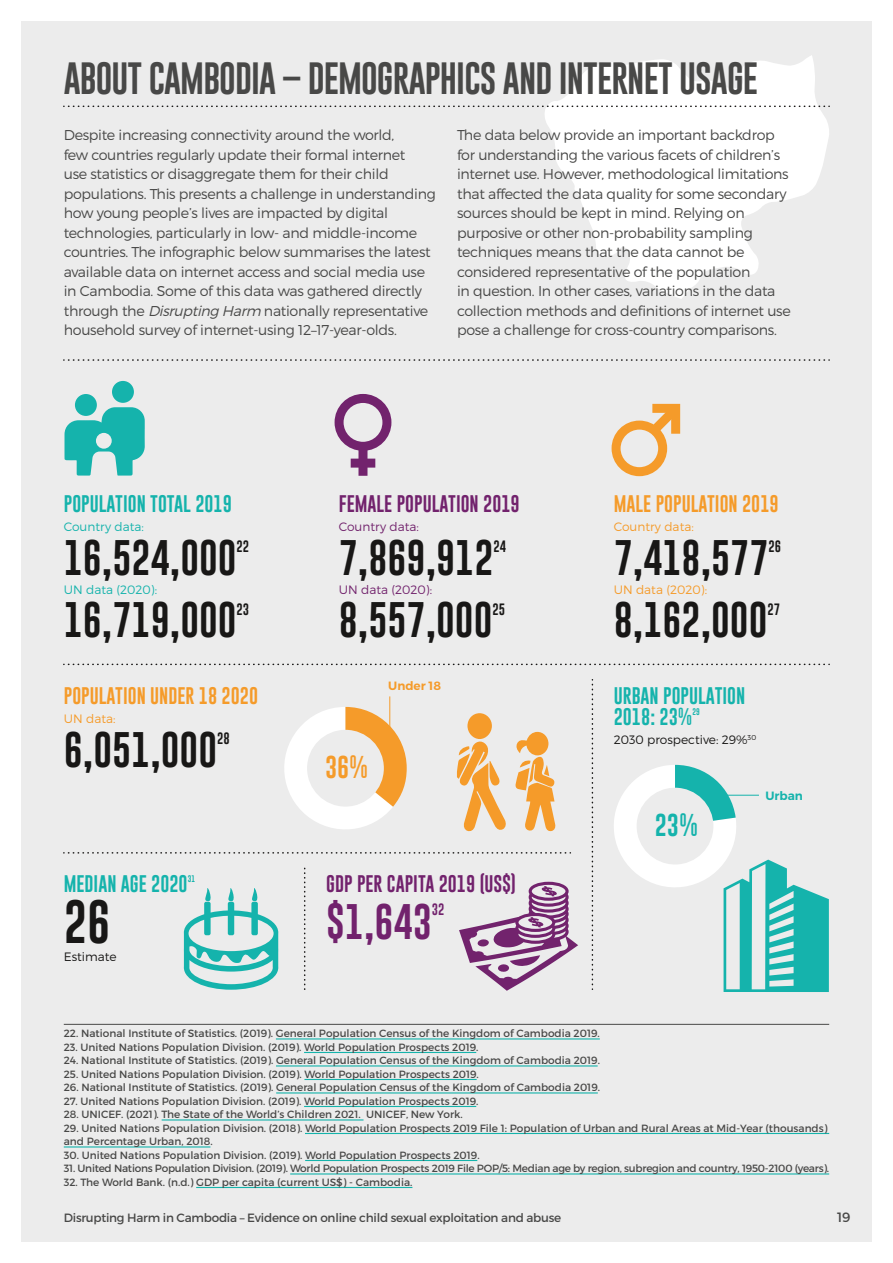
<style>
.page{position:relative;width:893px;height:1263px;background:#fff}
.page>*{position:absolute;margin:0;border:0;box-sizing:border-box;transform-origin:0 0}
.t1{font:44.55px "Gobold";color:#181716}
.t2{font:36.45px "Gobold";color:#181716}
.t3{font:36.45px "Gobold";color:#72226d}
.t4{font:33px "Gobold";letter-spacing:-.025em;color:#484847}
.t5{font:23.1px "Gobold";color:#f59b2a}
.t6{font:23.1px "Gobold";color:#15b3ac}
.t7{font:17.55px/21px "Gobold";color:#15b3ac}
.t8{font:17.55px "Gobold";color:#72226d}
.t9{font:17.55px "Gobold";color:#f59b2a}
.t10{font:300 14.25px/19.5px "Montserrat";letter-spacing:-.02em;color:#484847}
.t11{font:13.5px "Montserrat";color:#484847}
.t12{font:300 12.15px "Montserrat";color:#f59b2a}
.t13{font:300 12.15px "Montserrat";color:#181716}
.t14{font:300 12.15px "Montserrat";color:#15b3ac}
.t15{font:300 12.15px "Montserrat";color:#72236d}
.t16{font:12px "Montserrat";letter-spacing:-.02em;color:#484847}
.t17{font:12px "Gobold";color:#181716}
.t18{font:600 12px "Montserrat";color:#f59b2a}
.t19{font:600 12px "Montserrat";color:#15b3ac}
.t20{font:12px "Gobold";color:#72236d}
.t21{font:10.5px/13.5px "Montserrat";color:#484847}
.t22{font:10.5px "Montserrat";letter-spacing:-.025em;color:#484847}
.t23{font:7.05px "Gobold";color:#15b3ac}
.s1{font-style:italic}
</style>
<div class="page">
<div style="left:21px;top:21px;width:851px;height:1221px;background:#ececec"></div>
<svg style="left:545px;top:55px;width:285px;height:244px;fill:#fff"></svg>
<div style="left:75px;top:394px;width:22px;height:22px;background:#15b3ac;border-radius:50%"></div>
<div style="left:112px;top:381px;width:22px;height:22px;background:#15b3ac;border-radius:50%"></div>
<svg style="left:65px;top:407px;width:80px;height:69px"></svg>
<div style="left:335px;top:394px;width:56px;height:57px;border:9px solid #72236d;border-radius:50%"></div>
<div style="left:358px;top:445px;width:9px;height:31px;background:#72236d"></div>
<div style="left:351px;top:459px;width:24px;height:9px;background:#72236d"></div>
<div style="left:612px;top:421px;width:55px;height:55px;border:9px solid #f59b2a;border-radius:50%"></div>
<svg style="left:643px;top:403px;width:38px;height:40px"></svg>
<svg style="left:64px;top:664px;width:766px;height:1px"></svg>
<svg style="left:64px;top:852px;width:507px;height:1px"></svg>
<div style="left:467px;top:713px;width:25px;height:26px;background:#f59b2a;border-radius:50%"></div>
<svg style="left:457px;top:741px;width:49px;height:91px"></svg>
<svg style="left:515px;top:732px;width:41px;height:100px"></svg>
<hr style="left:389px;top:696px;width:1px;height:32px;background:#f59b2a">
<svg style="left:592px;top:680px;width:1px;height:310px"></svg>
<div style="left:529px;top:899px;width:40px;height:19px;border:3px solid #72236d;border-radius:50%"></div>
<svg style="left:530px;top:895px;width:37px;height:16px"></svg>
<div style="left:529px;top:894px;width:40px;height:19px;border:3px solid #72236d;border-radius:50%"></div>
<svg style="left:530px;top:889px;width:37px;height:16px"></svg>
<div style="left:529px;top:888px;width:40px;height:19px;border:3px solid #72236d;border-radius:50%"></div>
<svg style="left:530px;top:883px;width:37px;height:16px"></svg>
<div style="left:529px;top:882px;width:40px;height:19px;border:3px solid #72236d;border-radius:50%"></div>
<svg style="left:459px;top:909px;width:119px;height:82px"></svg>
<svg style="left:541px;top:886px;width:16px;height:10px"></svg>
<svg style="left:304px;top:867px;width:1px;height:122px"></svg>
<svg style="left:184px;top:888px;width:94px;height:102px"></svg>
<svg style="left:64px;top:359px;width:766px;height:2px"></svg>
<svg style="left:284px;top:707px;width:123px;height:122px"></svg>
<svg style="left:614px;top:765px;width:215px;height:227px"></svg>
<div style="left:307px;top:730px;width:77px;height:77px;background:#ececec;border-radius:50%"></div>
<hr style="left:727px;top:795px;width:32px;height:1px;background:#15b3ac">
<div style="left:637px;top:788px;width:76px;height:76px;background:#ececec;border-radius:50%"></div>
<svg style="left:64px;top:106px;width:766px;height:1px"></svg>
<hr style="left:64px;top:1024px;width:765px;height:1px;background:#484847">
<hr style="left:276px;top:1038px;width:324px;height:1px;background:#15b3ab">
<hr style="left:304px;top:1052px;width:172px;height:1px;background:#15b3ab">
<hr style="left:276px;top:1065px;width:322px;height:1px;background:#15b3ab">
<hr style="left:304px;top:1079px;width:173px;height:1px;background:#15b3ab">
<hr style="left:276px;top:1092px;width:322px;height:1px;background:#15b3ab">
<hr style="left:304px;top:1106px;width:172px;height:1px;background:#15b3ab">
<hr style="left:162px;top:1119px;width:201px;height:1px;background:#15b3ab">
<hr style="left:305px;top:1133px;width:524px;height:1px;background:#15b3ab">
<hr style="left:64px;top:1146px;width:146px;height:1px;background:#15b3ab">
<hr style="left:305px;top:1160px;width:172px;height:1px;background:#15b3ab">
<hr style="left:290px;top:1173px;width:539px;height:1px;background:#15b3ab">
<hr style="left:196px;top:1187px;width:216px;height:1px;background:#15b3ab">
<h3 class="t4" style="left:64px;top:57px;width:696px">ABOUT CAMBODIA – DEMOGRAPHICS AND INTERNET USAGE</h3>
<p class="t10" style="left:64px;top:125px;width:374px">Despite increasing connectivity around the world,<br>few countries regularly update their formal internet<br>use statistics or disaggregate them for their child populations. This presents a challenge in understanding how young people’s lives are impacted by digital technologies, particularly in low- and middle-income countries. The infographic below summarises the latest available data on internet access and social media use in Cambodia. Some of this data was gathered directly through the <span class="s1">Disrupting Harm</span> nationally representative household survey of internet-using 12–17-year-olds.</p>
<p class="t10" style="left:457px;top:125px;width:335px">The data below provide an important backdrop for understanding the various facets of children’s internet use. However, methodological limitations that affected the data quality for some secondary sources should be kept in mind. Relying on purposive or other non-probability sampling techniques means that the data cannot be considered representative of the population<br>in question. In other cases, variations in the data collection methods and definitions of internet use pose a challenge for cross-country comparisons.</p>
<p class="t7" style="left:64px;top:493px;width:170px">POPULATION TOTAL 2019</p>
<p class="t14" style="left:64px;top:519px;width:82px">Country data:</p>
<h2 class="t2" style="left:64px;top:534px;width:174px">16,524,000</h2>
<p class="t17" style="left:237px;top:539px;width:14px">22</p>
<p class="t14" style="left:64px;top:582px;width:95px">UN data (2020):</p>
<h2 class="t2" style="left:64px;top:597px;width:174px">16,719,000</h2>
<p class="t17" style="left:237px;top:601px;width:14px">23</p>
<p class="t9" style="left:64px;top:684px;width:196px">POPULATION UNDER 18 2020</p>
<p class="t12" style="left:64px;top:711px;width:53px">UN data:</p>
<h2 class="t2" style="left:64px;top:726px;width:155px">6,051,000</h2>
<p class="t17" style="left:217px;top:731px;width:14px">28</p>
<p class="t7" style="left:64px;top:873px;width:125px">MEDIAN AGE 2020</p>
<p class="t23" style="left:188px;top:874px;width:9px">31</p>
<h1 class="t1" style="left:64px;top:893px;width:48px">26</h1>
<p class="t13" style="left:64px;top:949px;width:54px">Estimate</p>
<p class="t8" style="left:339px;top:492px;width:182px">FEMALE POPULATION 2019</p>
<p class="t15" style="left:339px;top:519px;width:82px">Country data:</p>
<h2 class="t2" style="left:339px;top:534px;width:156px">7,869,912</h2>
<p class="t17" style="left:493px;top:539px;width:14px">24</p>
<p class="t15" style="left:339px;top:582px;width:95px">UN data (2020):</p>
<h2 class="t2" style="left:339px;top:597px;width:155px">8,557,000</h2>
<p class="t17" style="left:492px;top:601px;width:14px">25</p>
<p class="t18" style="left:388px;top:678px;width:54px">Under 18</p>
<h3 class="t5" style="left:325px;top:752px;width:45px">36%</h3>
<p class="t8" style="left:326px;top:872px;width:191px">GDP PER CAPITA 2019 (US$)</p>
<h2 class="t3" style="left:326px;top:898px;width:107px">$1,643</h2>
<p class="t20" style="left:432px;top:901px;width:14px">32</p>
<p class="t9" style="left:614px;top:492px;width:166px">MALE POPULATION 2019</p>
<p class="t12" style="left:614px;top:519px;width:82px">Country data:</p>
<h2 class="t2" style="left:614px;top:534px;width:156px">7,418,577</h2>
<p class="t17" style="left:768px;top:539px;width:14px">26</p>
<p class="t12" style="left:614px;top:582px;width:95px">UN data (2020):</p>
<h2 class="t2" style="left:614px;top:597px;width:155px">8,162,000</h2>
<p class="t17" style="left:767px;top:601px;width:14px">27</p>
<p class="t7" style="left:614px;top:685px;width:133px">URBAN POPULATION<br>2018: 23%</p>
<p class="t23" style="left:692px;top:707px;width:9px">29</p>
<p class="t13" style="left:614px;top:732px;width:144px">2030 prospective: 29%<sup>30</sup></p>
<h3 class="t6" style="left:655px;top:810px;width:45px">23%</h3>
<p class="t19" style="left:765px;top:788px;width:39px">Urban</p>
<p class="t21" style="left:64px;top:1027px;width:538px">22. National Institute of Statistics. (2019). General Population Census of the Kingdom of Cambodia 2019.</p>
<p class="t21" style="left:64px;top:1040px;width:416px">23. United Nations Population Division. (2019). World Population Prospects 2019.</p>
<p class="t21" style="left:64px;top:1054px;width:538px">24. National Institute of Statistics. (2019). General Population Census of the Kingdom of Cambodia 2019.</p>
<p class="t21" style="left:64px;top:1067px;width:417px">25. United Nations Population Division. (2019). World Population Prospects 2019.</p>
<p class="t21" style="left:64px;top:1081px;width:538px">26. National Institute of Statistics. (2019). General Population Census of the Kingdom of Cambodia 2019.</p>
<p class="t21" style="left:64px;top:1094px;width:416px">27. United Nations Population Division. (2019). World Population Prospects 2019.</p>
<p class="t21" style="left:64px;top:1108px;width:400px">28. UNICEF. (2021). The State of the World’s Children 2021. UNICEF, New York.</p>
<p class="t21" style="left:64px;top:1121px;width:765px">29. United Nations Population Division. (2018). World Population Prospects 2019 File 1: Population of Urban and Rural Areas at Mid-Year (thousands) and Percentage Urban, 2018.</p>
<p class="t21" style="left:64px;top:1148px;width:417px">30. United Nations Population Division. (2019). World Population Prospects 2019.</p>
<p class="t22" style="left:64px;top:1162px;width:767px">31. United Nations Population Division. (2019). World Population Prospects 2019 File POP/5: Median age by region, subregion and country, 1950-2100 (years).</p>
<p class="t21" style="left:64px;top:1175px;width:350px">32. The World Bank. (n.d.) GDP per capita (current US$) - Cambodia.</p>
<p class="t16" style="left:64px;top:1210px;width:499px">Disrupting Harm in Cambodia – Evidence on online child sexual exploitation and abuse</p>
<p class="t11" style="left:837px;top:1209px;width:15px">19</p>
<p class="t16" style="left:839px;top:1210px;width:13px">19</p>
</div>
